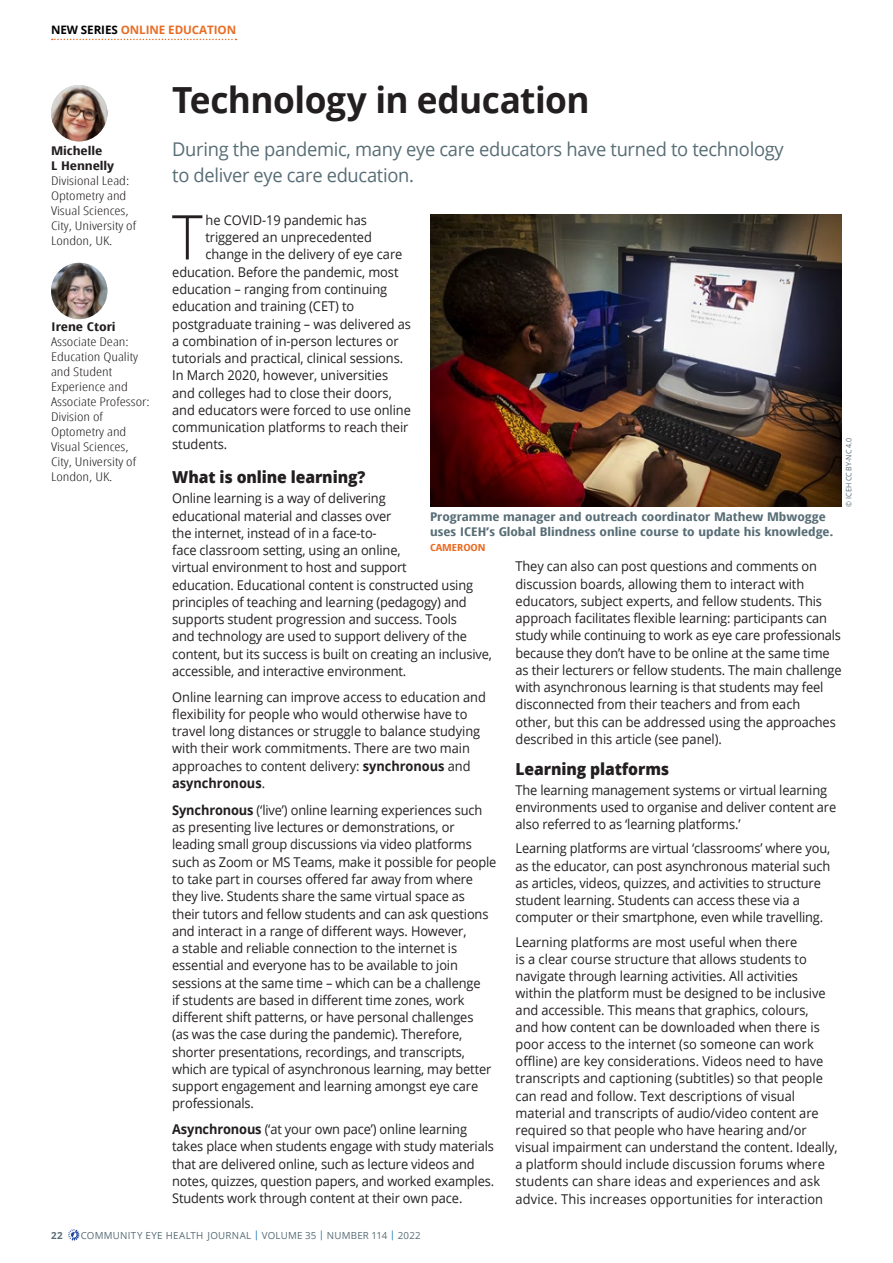
<style>
.page{position:relative;width:893px;height:1263px;background:#fff}
.page>*{position:absolute;margin:0;border:0;box-sizing:border-box;transform-origin:0 0}
.t1{font:300 61.8px "Open Sans";color:#231f20;scale:.95 1}
.t2{font:700 36px "Open Sans";letter-spacing:-.015em;color:#231f20}
.t3{font:18.9px/26.1px "Open Sans";letter-spacing:-.015em;color:#586d75}
.t4{font:800 16.5px "Open Sans";letter-spacing:-.005em;color:#231f20;scale:.95 1}
.t5{font:13.5px/17.2px "Open Sans";letter-spacing:-.01em;color:#231f20;scale:.95 1}
.t6{font:300 12px/15px "Open Sans Condensed";color:#231f20;scale:1.3 1}
.t7{font:700 12px/15px "Open Sans Condensed";color:#586d75;scale:1.26 1}
.t8{font:700 12px/15px "Open Sans Condensed";color:#231f20;scale:1.3 1}
.t9{font:700 11.7px "Open Sans";letter-spacing:-.005em;color:#e96d24}
.t10{font:9.75px "Open Sans";letter-spacing:.025em;color:#586d75}
.t11{font:700 9.75px "Open Sans Condensed";color:#e96d24;scale:1.26 1}
.t12{font:700 9.75px "Open Sans";color:#586d75}
.t13{font:7.5px "Open Sans";color:#586d75;scale:.95 1}
.s1{color:#000}
.s2{font-weight:700}
.s3{color:#006cb7}
</style>
<div class="page">
<svg style="left:68px;top:1229px;width:11px;height:11px"></svg>
<svg style="left:52px;top:39px;width:184px;height:1px"></svg>
<img style="left:51px;top:85px;width:56px;height:56px;border-radius:28px">
<img style="left:51px;top:263px;width:56px;height:56px;border-radius:28px">
<img style="left:430px;top:215px;width:412px;height:292px">
<p class="t9" style="left:51px;top:22px;width:187px"><span class="s1">NEW SERIES</span> ONLINE EDUCATION</p>
<p class="t8" style="left:51px;top:143px;width:50px">Michelle<br>L Hennelly</p>
<p class="t6" style="left:51px;top:173px;width:67px">Divisional Lead:<br>Optometry and<br>Visual Sciences,<br>City, University of<br>London, UK.</p>
<p class="t8" style="left:51px;top:319px;width:51px">Irene Ctori</p>
<p class="t6" style="left:51px;top:333px;width:77px">Associate Dean:<br>Education Quality and Student<br>Experience and<br>Associate Professor:<br>Division of<br>Optometry and<br>Visual Sciences,<br>City, University of<br>London, UK.</p>
<h2 class="t2" style="left:172px;top:74px;width:419px">Technology in education</h2>
<h3 class="t3" style="left:172px;top:135px;width:613px">During the pandemic, many eye care educators have turned to technology to deliver eye care education.</h3>
<h1 class="t1" style="left:172px;top:195px;width:34px">T</h1>
<p class="t5" style="left:205px;top:211px;width:172px">he COVID-19 pandemic has</p>
<p class="t5" style="left:205px;top:228px;width:177px">triggered an unprecedented</p>
<p class="t5" style="left:205px;top:246px;width:209px">change in the delivery of eye care</p>
<p class="t5" style="left:172px;top:263px;width:240px">education. Before the pandemic, most</p>
<p class="t5" style="left:172px;top:280px;width:228px">education – ranging from continuing</p>
<p class="t5" style="left:172px;top:297px;width:193px">education and training (CET) to</p>
<p class="t5" style="left:172px;top:315px;width:253px">postgraduate training – was delivered as</p>
<p class="t5" style="left:172px;top:332px;width:240px">a combination of in-person lectures or</p>
<p class="t5" style="left:172px;top:349px;width:245px">tutorials and practical, clinical sessions.</p>
<p class="t5" style="left:172px;top:366px;width:229px">In March 2020, however, universities</p>
<p class="t5" style="left:172px;top:384px;width:233px">and colleges had to close their doors,</p>
<p class="t5" style="left:172px;top:401px;width:253px">and educators were forced to use online</p>
<p class="t5" style="left:172px;top:418px;width:250px">communication platforms to reach their</p>
<p class="t5" style="left:172px;top:435px;width:59px">students.</p>
<p class="t4" style="left:172px;top:464px;width:205px">What is online learning?</p>
<p class="t5" style="left:172px;top:489px;width:338px">Online learning is a way of delivering<br>educational material and classes over<br>the internet, instead of in a face-to-<br>face classroom setting, using an online,<br>virtual environment to host and support<br>education. Educational content is constructed using principles of teaching and learning (pedagogy) and supports student progression and success. Tools<br>and technology are used to support delivery of the content, but its success is built on creating an inclusive, accessible, and interactive environment.</p>
<p class="t5" style="left:172px;top:688px;width:332px">Online learning can improve access to education and flexibility for people who would otherwise have to travel long distances or struggle to balance studying with their work commitments. There are two main approaches to content delivery: <span class="s2">synchronous</span> and <span class="s2">asynchronous</span>.</p>
<p class="t5" style="left:172px;top:801px;width:343px"><span class="s2">Synchronous</span> (‘live’) online learning experiences such as presenting live lectures or demonstrations, or leading small group discussions via video platforms such as Zoom or MS Teams, make it possible for people to take part in courses offered far away from where they live. Students share the same virtual space as<br>their tutors and fellow students and can ask questions and interact in a range of different ways. However,<br>a stable and reliable connection to the internet is essential and everyone has to be available to join sessions at the same time – which can be a challenge<br>if students are based in different time zones, work different shift patterns, or have personal challenges<br>(as was the case during the pandemic). Therefore, shorter presentations, recordings, and transcripts, which are typical of asynchronous learning, may better support engagement and learning amongst eye care professionals.</p>
<p class="t5" style="left:172px;top:1120px;width:340px"><span class="s2">Asynchronous</span> (‘at your own pace’) online learning takes place when students engage with study materials that are delivered online, such as lecture videos and notes, quizzes, question papers, and worked examples.<br>Students work through content at their own pace.</p>
<p class="t13" style="left:843px;top:507px;width:74px;rotate:-90deg">© ICEH CC BY-NC 4.0</p>
<p class="t7" style="left:430px;top:509px;width:322px">Programme manager and outreach coordinator Mathew Mbwogge uses ICEH’s Global Blindness online course to update his knowledge.</p>
<p class="t11" style="left:430px;top:541px;width:46px">CAMEROON</p>
<p class="t5" style="left:516px;top:557px;width:345px">They can also can post questions and comments on discussion boards, allowing them to interact with educators, subject experts, and fellow students. This approach facilitates flexible learning: participants can study while continuing to work as eye care professionals because they don’t have to be online at the same time as their lecturers or fellow students. The main challenge with asynchronous learning is that students may feel disconnected from their teachers and from each<br>other, but this can be addressed using the approaches described in this article (see panel).</p>
<p class="t4" style="left:516px;top:756px;width:163px">Learning platforms</p>
<p class="t5" style="left:516px;top:781px;width:339px">The learning management systems or virtual learning environments used to organise and deliver content are also referred to as ‘learning platforms.’</p>
<p class="t5" style="left:516px;top:839px;width:333px">Learning platforms are virtual ‘classrooms’ where you, as the educator, can post asynchronous material such as articles, videos, quizzes, and activities to structure student learning. Students can access these via a computer or their smartphone, even while travelling.</p>
<p class="t5" style="left:516px;top:933px;width:341px">Learning platforms are most useful when there<br>is a clear course structure that allows students to navigate through learning activities. All activities within the platform must be designed to be inclusive and accessible. This means that graphics, colours,<br>and how content can be downloaded when there is poor access to the internet (so someone can work offline) are key considerations. Videos need to have transcripts and captioning (subtitles) so that people can read and follow. Text descriptions of visual material and transcripts of audio/video content are required so that people who have hearing and/or visual impairment can understand the content. Ideally, a platform should include discussion forums where students can share ideas and experiences and ask advice. This increases opportunities for interaction</p>
<p class="t12" style="left:51px;top:1228px;width:13px">22</p>
<p class="t10" style="left:81px;top:1228px;width:342px">COMMUNITY EYE HEALTH JOURNAL <span class="s3">|</span> VOLUME 35 <span class="s3">|</span> NUMBER 114 <span class="s3">|</span> 2022</p>
</div>
